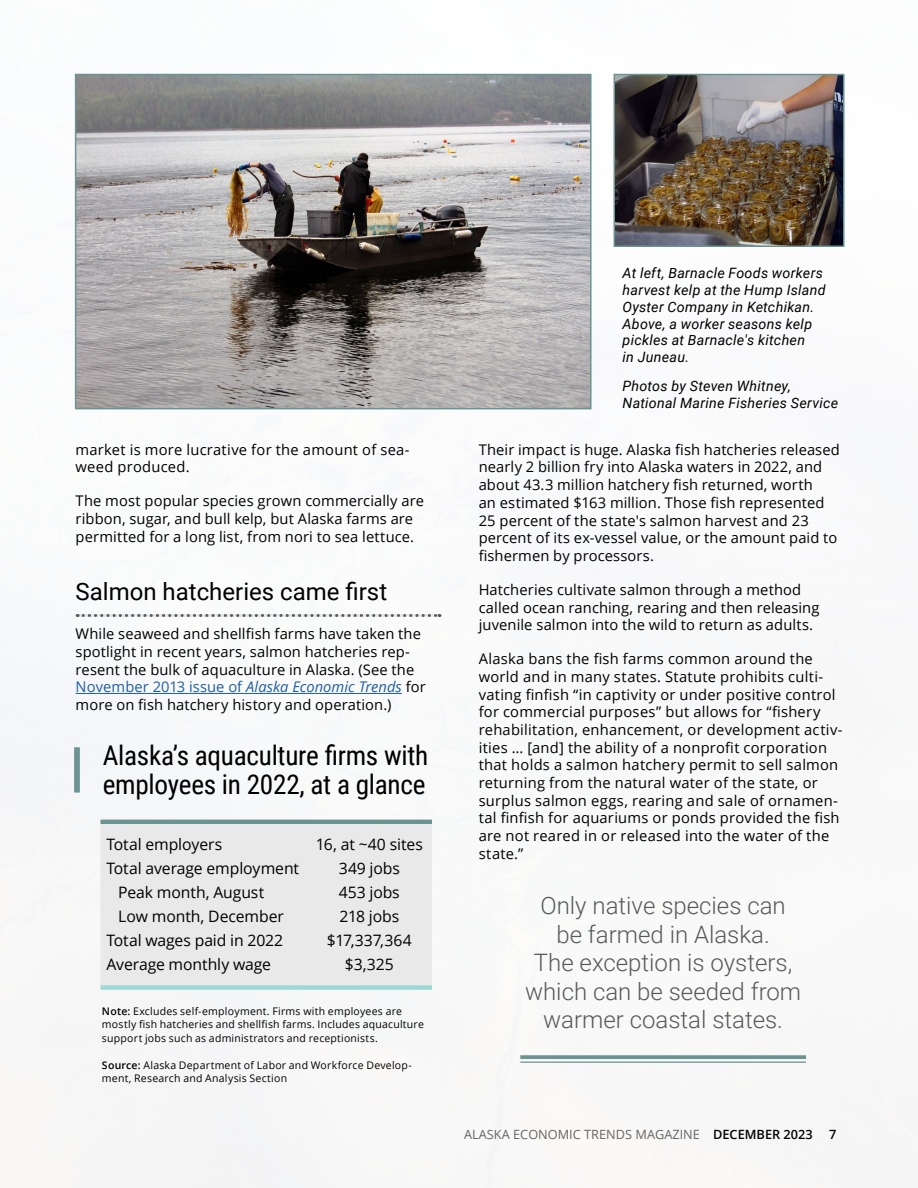
<style>
.page{position:relative;width:918px;height:1188px;background:#fff}
.page>*{position:absolute;margin:0;border:0;box-sizing:border-box;transform-origin:0 0}
.Exhibit_heads{font:27.15px/28.7px "Roboto Condensed";letter-spacing:-.01em;color:#000}
.Pull_Quote_Text{font:300 24px/28.5px "Roboto";color:#58595b;text-align:center}
.Article_subheads{font:24px "Roboto";color:#000}
.t1{font:15.75px "Open Sans";letter-spacing:-.005em;color:#000}
.Text{font:14.7px/17.7px "Open Sans";letter-spacing:.015em;color:#000}
.Text-2{font:italic 14.25px/16.8px "Roboto";letter-spacing:.02em;color:#000}
.t2{font:12.75px "Open Sans";color:#666}
.t3{font:600 12.75px "Open Sans";color:#000}
.Text-3{font:10.5px/13.5px "Open Sans";letter-spacing:.02em;color:#000}
.s1{color:#215e9e}
.s2{font-style:italic;color:#215e9e}
.s3{font-weight:600}
.s4{font-weight:600;color:#000}
</style>
<div class="page">
<img style="left:0;top:73px;width:918px;height:1115px">
<svg style="left:100px;top:820px;width:332px;height:4px"></svg>
<div style="left:100px;top:824px;width:332px;height:161px;background:#e9e9ea"></div>
<svg style="left:100px;top:985px;width:332px;height:5px;background:#a6dad7"></svg>
<div style="left:74px;top:747px;width:6px;height:46px;background:#6a9392"></div>
<svg style="left:77px;top:614px;width:363px;height:3px"></svg>
<hr style="left:76px;top:693px;width:326px;height:1px;background:#215e9e">
<svg style="left:520px;top:1055px;width:286px;height:4px"></svg>
<hr style="left:520px;top:1062px;width:286px;height:1px;background:#6a9392">
<img style="left:78px;top:77px;width:511px;height:329px">
<div style="left:75px;top:74px;width:517px;height:335px;border:2px solid #6a9392"></div>
<img style="left:617px;top:77px;width:225px;height:167px">
<div style="left:614px;top:74px;width:231px;height:173px;border:2px solid #6a9392"></div>
<p class="Text" style="left:76px;top:440px;width:336px">market is more lucrative for the amount of sea&shy;weed produced.</p>
<p class="Text" style="left:76px;top:492px;width:350px">The most popular species grown commercially are ribbon, sugar, and bull kelp, but Alaska farms are permitted for a long list, from nori to sea lettuce.</p>
<p class="Article_subheads" style="left:76px;top:575px;width:313px">Salmon hatcheries came first</p>
<p class="Text" style="left:76px;top:625px;width:352px">While seaweed and shellfish farms have taken the spotlight in recent years, salmon hatcheries rep&shy;resent the bulk of aquaculture in Alaska. (See the <span class="s1">November 2013 issue of</span> <span class="s2">Alaska Economic Trends</span> for more on fish hatchery history and operation.)</p>
<p class="Exhibit_heads" style="left:103px;top:740px;width:327px">Alaska’s aquaculture firms with employees in 2022, at a glance</p>
<p class="t1" style="left:106px;top:833px;width:117px">Total employers</p>
<p class="t1" style="left:316px;top:833px;width:108px">16, at ~40 sites</p>
<p class="t1" style="left:106px;top:858px;width:194px">Total average employment</p>
<p class="t1" style="left:339px;top:858px;width:63px">349 jobs</p>
<p class="t1" style="left:118px;top:882px;width:148px">Peak month, August</p>
<p class="t1" style="left:339px;top:882px;width:62px">453 jobs</p>
<p class="t1" style="left:118px;top:906px;width:167px">Low month, December</p>
<p class="t1" style="left:340px;top:906px;width:61px">218 jobs</p>
<p class="t1" style="left:106px;top:930px;width:178px">Total wages paid in 2022</p>
<p class="t1" style="left:327px;top:930px;width:86px">$17,337,364</p>
<p class="t1" style="left:106px;top:954px;width:166px">Average monthly wage</p>
<p class="t1" style="left:345px;top:954px;width:50px">$3,325</p>
<p class="Text-3" style="left:102px;top:1004px;width:323px"><span class="s3">Note:</span> Excludes self-employment. Firms with employees are mostly fish hatcheries and shellfish farms. Includes aquaculture support jobs such as administrators and receptionists.</p>
<p class="Text-3" style="left:102px;top:1058px;width:311px"><span class="s3">Source:</span> Alaska Department of Labor and Workforce Develop&shy;ment, Research and Analysis Section</p>
<p class="Text-2" style="left:623px;top:264px;width:205px">At left, Barnacle Foods workers harvest kelp at the Hump Island<br>Oyster Company in Ketchikan.<br>Above, a worker seasons kelp pickles at Barnacle's kitchen<br>in Juneau.</p>
<p class="Text-2" style="left:623px;top:377px;width:217px">Photos by Steven Whitney,<br>National Marine Fisheries Service</p>
<p class="Text" style="left:479px;top:440px;width:363px">Their impact is huge. Alaska fish hatcheries released nearly 2 billion fry into Alaska waters in 2022, and about 43.3 million hatchery fish returned, worth<br>an estimated $163 million. Those fish represented 25 percent of the state's salmon harvest and 23 percent of its ex-vessel value, or the amount paid to fishermen by processors.</p>
<p class="Text" style="left:479px;top:580px;width:342px">Hatcheries cultivate salmon through a method called ocean ranching, rearing and then releasing juvenile salmon into the wild to return as adults.</p>
<p class="Text" style="left:479px;top:650px;width:365px">Alaska bans the fish farms common around the world and in many states. Statute prohibits culti&shy;vating finfish “in captivity or under positive control for commercial purposes” but allows for “fishery rehabilitation, enhancement, or development activ&shy;ities … [and] the ability of a nonprofit corporation that holds a salmon hatchery permit to sell salmon returning from the natural water of the state, or surplus salmon eggs, rearing and sale of ornamen&shy;tal finfish for aquariums or ponds provided the fish are not reared in or released into the water of the state.”</p>
<p class="Pull_Quote_Text" style="left:525px;top:891px;width:278px">Only native species can be farmed in Alaska.<br>The exception is oysters, which can be seeded from warmer coastal states.</p>
<p class="t2" style="left:464px;top:1126px;width:350px">ALASKA ECONOMIC TRENDS MAGAZINE <span class="s4">DECEMBER 2023</span></p>
<p class="t3" style="left:829px;top:1126px;width:9px">7</p>
</div>
